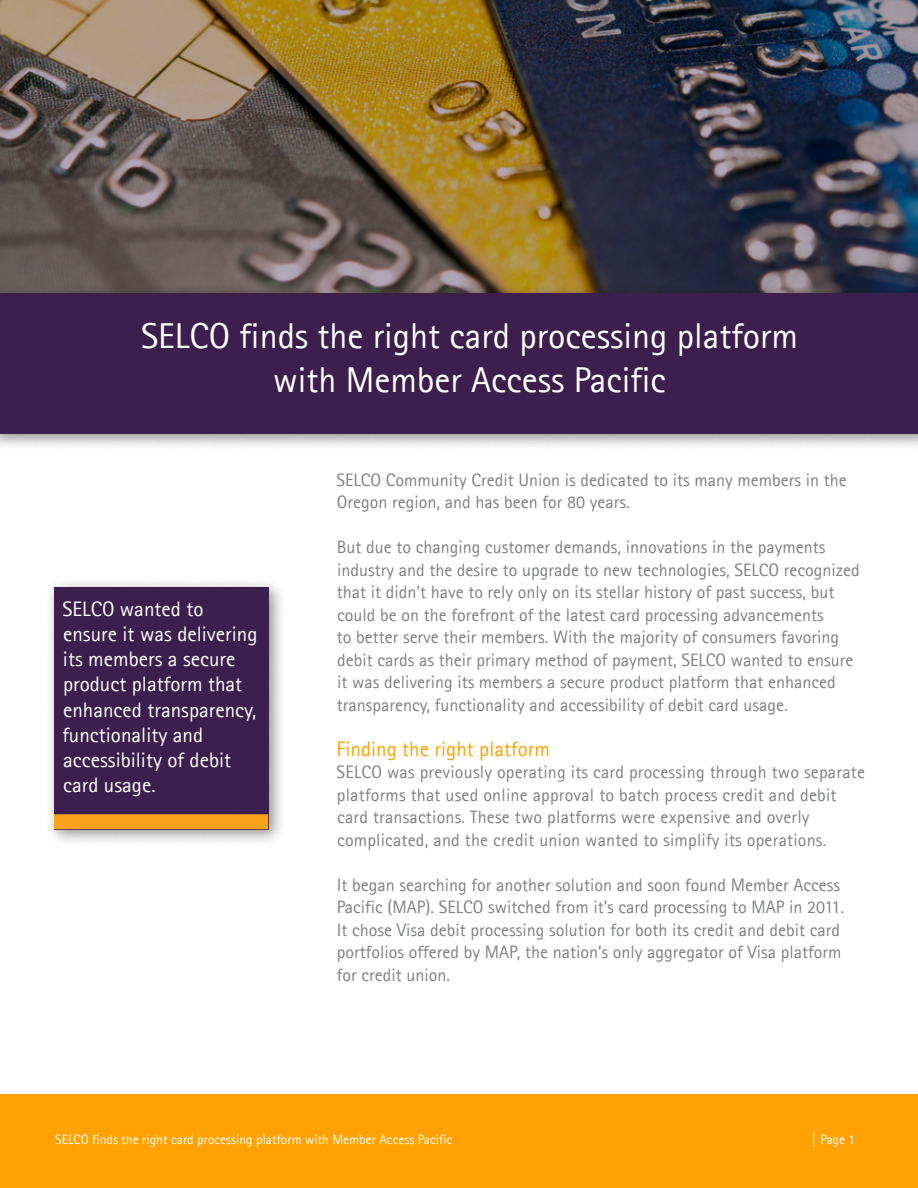
<style>
.page{position:relative;width:918px;height:1188px;background:#fff}
.page>*{position:absolute;margin:0;border:0;box-sizing:border-box;transform-origin:0 0}
.t1{font:36px "Agfa Rotis Sans Serif";color:#fff}
.t2{font:21px/25.2px "Agfa Rotis Sans Serif";color:#fff}
.t3{font:21px "Agfa Rotis Sans Serif";color:#ffa100}
.t4{font:18px/22.5px "Agfa Rotis Sans Serif";color:#7f8080}
.t5{font:13.5px "Agfa Rotis Sans Serif";color:#fff}
.s1{font-size:15px}
</style>
<div class="page">
<div style="left:0;top:1094px;width:918px;height:94px;background:#ffa100"></div>
<img style="left:0;top:0;width:918px;height:284px">
<div style="left:0;top:284px;width:918px;height:168px;background:#231f20;opacity:.5"></div>
<div style="left:0;top:293px;width:918px;height:141px;background:#3d1f4d"></div>
<div style="left:44px;top:577px;width:242px;height:270px;background:#231f20;opacity:.5"></div>
<div style="left:54px;top:587px;width:214px;height:242px;background:#3d1f4d"></div>
<div style="left:54px;top:814px;width:214px;height:15px;background:#f9a31b"></div>
<p class="t1" style="left:141px;top:315px;width:659px">SELCO finds the right card processing platform</p>
<p class="t1" style="left:273px;top:358px;width:394px">with Member Access Pacific</p>
<p class="t2" style="left:62px;top:596px;width:197px">SELCO wanted to ensure it was delivering its members a secure product platform that enhanced transparency, functionality and accessibility of debit card usage.</p>
<p class="t4" style="left:337px;top:468px;width:512px">SELCO Community Credit Union is dedicated to its many members in the<br>Oregon region, and has been for 80 years.</p>
<p class="t4" style="left:337px;top:536px;width:525px">But due to changing customer demands, innovations in the payments industry and the desire to upgrade to new technologies, SELCO recognized that it didn’t have to rely only on its stellar history of past success, but could be on the forefront of the latest card processing advancements<br>to better serve their members. With the majority of consumers favoring debit cards as their primary method of payment, SELCO wanted to ensure it was delivering its members a secure product platform that enhanced transparency, functionality and accessibility of debit card usage.</p>
<p class="t3" style="left:337px;top:736px;width:215px">Finding the right platform</p>
<p class="t4" style="left:337px;top:761px;width:530px">SELCO was previously operating its card processing through two separate platforms that used online approval to batch process credit and debit card transactions. These two platforms were expensive and overly complicated, and the credit union wanted to simplify its operations.</p>
<p class="t4" style="left:337px;top:873px;width:509px">It began searching for another solution and soon found Member Access Pacific (MAP). SELCO switched from it’s card processing to MAP in 2011.<br>It chose Visa debit processing solution for both its credit and debit card portfolios offered by MAP, the nation’s only aggregator of Visa platform for credit union.</p>
<p class="t5" style="left:55px;top:1132px;width:399px">SELCO finds the right card processing platform with Member Access Pacific</p>
<p class="t5" style="left:812px;top:1132px;width:45px"><span class="s1">|</span> Page 1</p>
</div>
